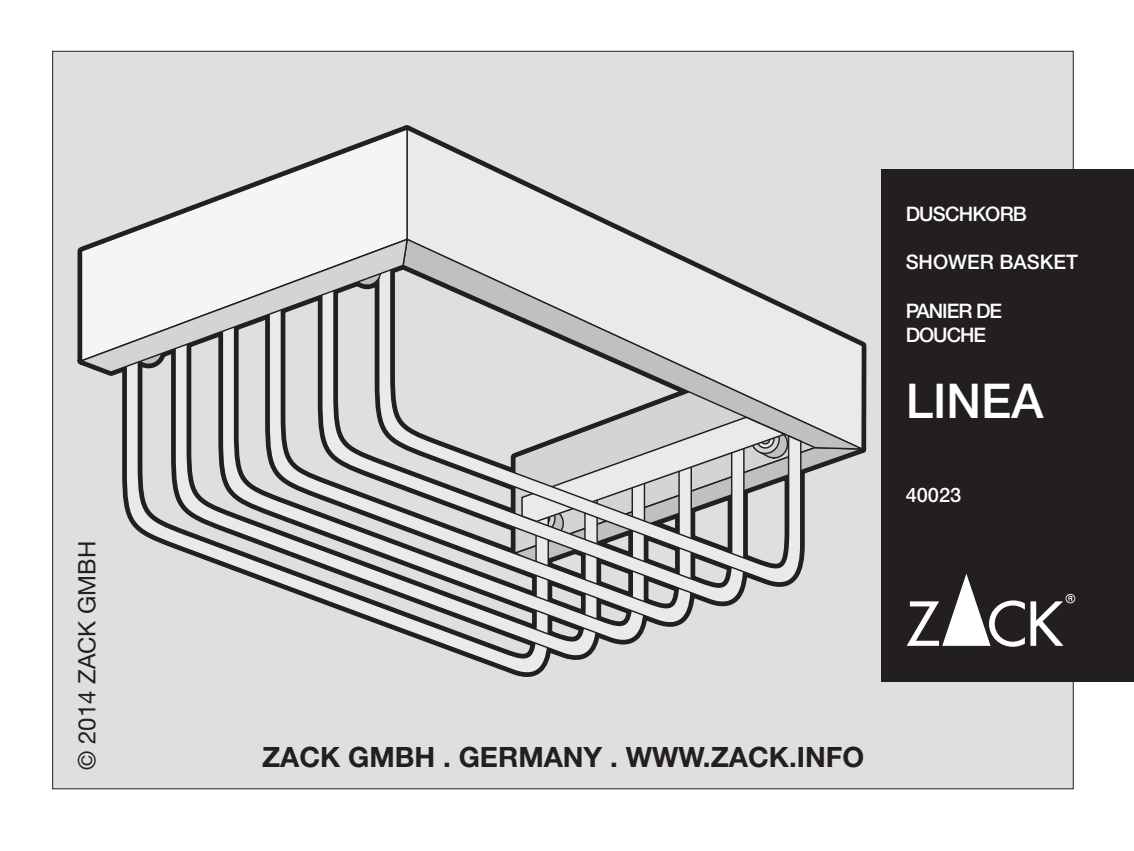
<style>
.page{position:relative;width:1134px;height:851px;background:#fff}
.page>*{position:absolute;margin:0;border:0;box-sizing:border-box;transform-origin:0 0}
.t1{font:500 48px "Helvetica Neue";color:#fff}
.t2{font:700 28px "Helvetica Neue";color:#241f1f}
.t3{font:24px "Helvetica Neue";color:#241f1f}
.t4{font:500 20px/24px "Helvetica Neue";letter-spacing:-.04em;color:#fff}
.t5{font:500 20px "Helvetica Neue";color:#fff}
</style>
<div class="page">
<div style="left:52px;top:51px;width:1022px;height:738px;background:#e0dfdf;border:1px solid #241f1f"></div>
<div style="left:881px;top:170px;width:253px;height:512px;background:#241f1f"></div>
<svg style="left:907px;top:573px;width:168px;height:73px"></svg>
<svg style="left:803px;top:446px;width:64px;height:118px"></svg>
<svg style="left:408px;top:127px;width:221px;height:103px"></svg>
<svg style="left:803px;top:313px;width:61px;height:138px"></svg>
<svg style="left:125px;top:373px;width:423px;height:304px"></svg>
<svg style="left:174px;top:373px;width:422px;height:290px"></svg>
<svg style="left:221px;top:373px;width:423px;height:274px"></svg>
<svg style="left:268px;top:373px;width:424px;height:257px"></svg>
<svg style="left:320px;top:373px;width:425px;height:236px"></svg>
<svg style="left:377px;top:230px;width:426px;height:360px"></svg>
<svg style="left:107px;top:127px;width:301px;height:110px"></svg>
<svg style="left:80px;top:237px;width:329px;height:136px"></svg>
<p class="t3" style="left:73px;top:770px;width:231px;rotate:-90deg">© 2014 ZACK GMBH</p>
<p class="t4" style="left:906px;top:202px;width:123px">DUSCHKORB</p>
<p class="t5" style="left:906px;top:250px;width:174px">SHOWER BASKET</p>
<p class="t4" style="left:906px;top:298px;width:98px">PANIER DE<br>DOUCHE</p>
<h1 class="t1" style="left:906px;top:372px;width:139px">LINEA</h1>
<p class="t4" style="left:906px;top:483px;width:57px">40023</p>
<p class="t2" style="left:262px;top:739px;width:603px">ZACK GMBH . GERMANY . WWW.ZACK.INFO</p>
</div>
